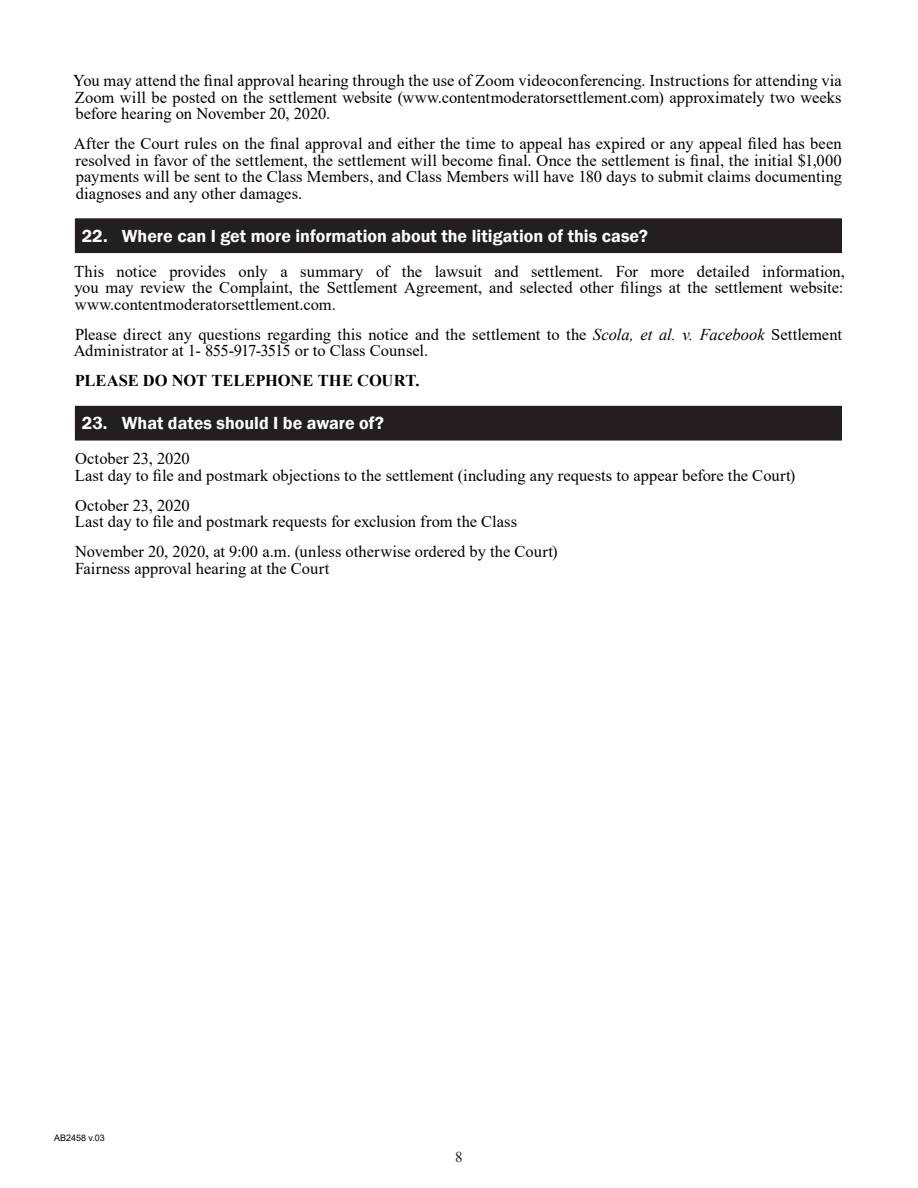
<style>
.page{position:relative;width:918px;height:1188px;background:#fff}
.page>*{position:absolute;margin:0;border:0;box-sizing:border-box;transform-origin:0 0}
.t1{font:600 18px "Franklin Gothic";color:#fff}
.Body_Copy{font:16.5px/16.5px "Times New Roman";color:#000;text-align:justify}
.Body_Copy-2{font:700 16.5px "Times New Roman";letter-spacing:-.005em;color:#000}
.t2{font:15px "Times New Roman";color:#231f20}
.t3{font:9px "Arial";color:#000}
.s1{font-style:italic}
</style>
<div class="page">
<div style="left:75px;top:219px;width:766px;height:34px;background:#231f20"></div>
<hr style="left:75px;top:218px;width:767px;height:1px;background:#231f20">
<hr style="left:841px;top:219px;width:1px;height:33px;background:#231f20">
<hr style="left:75px;top:252px;width:767px;height:1px;background:#231f20">
<div style="left:75px;top:406px;width:766px;height:34px;background:#231f20"></div>
<hr style="left:75px;top:406px;width:767px;height:1px;background:#231f20">
<hr style="left:841px;top:407px;width:1px;height:33px;background:#231f20">
<hr style="left:75px;top:440px;width:767px;height:1px;background:#231f20">
<p class="Body_Copy" style="left:73px;top:72px;width:770px">You may attend the final approval hearing through the use of Zoom videoconferencing. Instructions for attending via Zoom will be posted on the settlement website (www.contentmoderatorsettlement.com) approximately two weeks before hearing on November 20, 2020.</p>
<p class="Body_Copy" style="left:74px;top:135px;width:770px">After the Court rules on the final approval and either the time to appeal has expired or any appeal filed has been resolved in favor of the settlement, the settlement will become final. Once the settlement is final, the initial $1,000 payments will be sent to the Class Members, and Class Members will have 180 days to submit claims documenting diagnoses and any other damages.</p>
<p class="t1" style="left:82px;top:225px;width:568px">22. Where can I get more information about the litigation of this case?</p>
<p class="Body_Copy" style="left:74px;top:263px;width:772px">This notice provides only a summary of the lawsuit and settlement. For more detailed information, you may review the Complaint, the Settlement Agreement, and selected other filings at the settlement website: www.contentmoderatorsettlement.com.</p>
<p class="Body_Copy" style="left:74px;top:326px;width:770px">Please direct any questions regarding this notice and the settlement to the <span class="s1">Scola, et al. v. Facebook</span> Settlement<br>Administrator at 1- 855-917-3515 or to Class Counsel.</p>
<p class="Body_Copy-2" style="left:75px;top:369px;width:346px">PLEASE DO NOT TELEPHONE THE COURT.</p>
<p class="t1" style="left:82px;top:412px;width:304px">23. What dates should I be aware of?</p>
<p class="Body_Copy" style="left:75px;top:450px;width:116px">October 23, 2020</p>
<p class="Body_Copy" style="left:75px;top:467px;width:722px">Last day to file and postmark objections to the settlement (including any requests to appear before the Court)</p>
<p class="Body_Copy" style="left:75px;top:497px;width:116px">October 23, 2020</p>
<p class="Body_Copy" style="left:75px;top:513px;width:444px">Last day to file and postmark requests for exclusion from the Class</p>
<p class="Body_Copy" style="left:75px;top:543px;width:484px">November 20, 2020, at 9:00 a.m. (unless otherwise ordered by the Court)</p>
<p class="Body_Copy" style="left:75px;top:560px;width:256px">Fairness approval hearing at the Court</p>
<p class="t3" style="left:54px;top:1131px;width:52px">AB2458 v.03</p>
<p class="t2" style="left:455px;top:1146px;width:9px">8</p>
</div>
